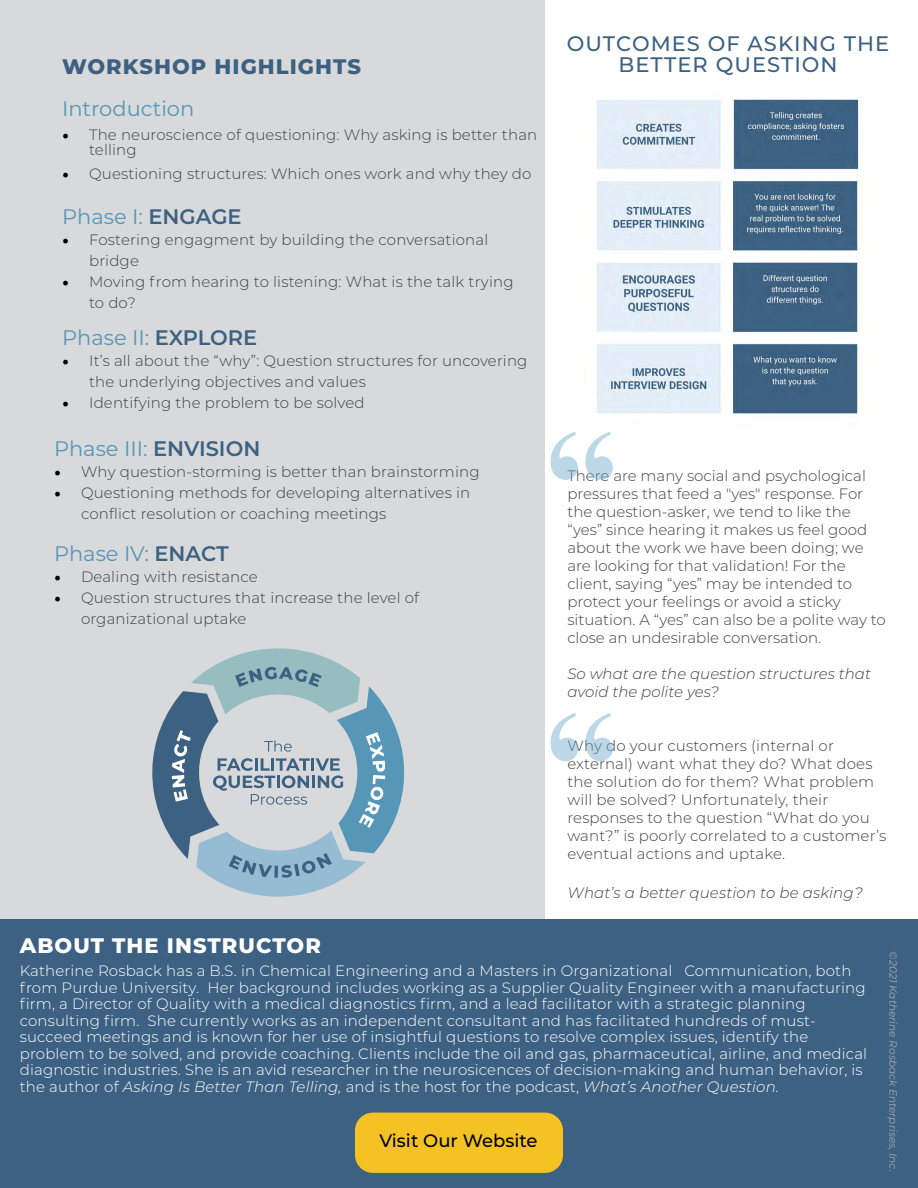
<style>
.page{position:relative;width:918px;height:1188px;background:#fff}
.page>*{position:absolute;margin:0;border:0;box-sizing:border-box;transform-origin:0 0}
.t1{font:700 148.5px/281.2px "Times New Roman";color:#6aa7c6}
.t2{font:21px "Montserrat";color:#5697b7}
.t3{font:500 21px/21px "Montserrat";letter-spacing:.05em;color:#3d6182;text-align:center}
.t4{font:800 21px "Montserrat";letter-spacing:.05em;color:#3d6182}
.t5{font:800 21px "Montserrat";letter-spacing:.05em;color:#fff}
.t6{font:500 18px "Montserrat";color:#000}
.t7{font:300 15px/18px "Montserrat";letter-spacing:.01em;color:#414042}
.t8{font:300 15px/16.5px "Montserrat";letter-spacing:.01em;color:#fff}
.t9{font:italic 300 15px/18px "Montserrat";color:#414042}
.t10{font:italic 10.5px "Montserrat";color:#a7a9ac}
.s1{font-family:"Minion Pro";font-weight:400;font-size:18px;color:#000}
.s2{font-weight:600;color:#3d6182}
.s3{font-style:italic}
</style>
<div class="page">
<div style="left:0;top:0;width:545px;height:919px;background:#d7d9da"></div>
<div style="left:0;top:919px;width:918px;height:269px;background:#3d6182"></div>
<svg style="left:152px;top:648px;width:253px;height:249px"></svg>
<div style="left:355px;top:1113px;width:208px;height:60px;background:#f4c223;border-radius:18px"></div>
<img style="left:596px;top:98px;width:263px;height:317px">
<h2 class="t4" style="left:62px;top:51px;width:300px">WORKSHOP HIGHLIGHTS</h2>
<h2 class="t2" style="left:62px;top:94px;width:134px">Introduction</h2>
<p class="t7" style="left:89px;top:127px;width:450px;line-height:15px;text-indent:-27px"><span class="s1">•</span> The neuroscience of questioning: Why asking is better than telling</p>
<p class="t7" style="left:62px;top:165px;width:471px"><span class="s1">•</span> Questioning structures: Which ones work and why they do</p>
<h2 class="t2" style="left:62px;top:203px;width:181px">Phase I: <span class="s2">ENGAGE</span></h2>
<p class="t7" style="left:89px;top:229px;width:401px;line-height:21px;text-indent:-27px"><span class="s1">•</span> Fostering engagment by building the conversational bridge</p>
<p class="t7" style="left:89px;top:271px;width:426px;line-height:21px;text-indent:-27px"><span class="s1">•</span> Moving from hearing to listening: What is the talk trying to do?</p>
<h2 class="t2" style="left:62px;top:323px;width:197px">Phase II: <span class="s2">EXPLORE</span></h2>
<p class="t7" style="left:89px;top:350px;width:440px;line-height:21px;text-indent:-27px"><span class="s1">•</span> It’s all about the “why”: Question structures for uncovering the underlying objectives and values</p>
<p class="t7" style="left:62px;top:393px;width:304px"><span class="s1">•</span> Identifying the problem to be solved</p>
<h2 class="t2" style="left:54px;top:434px;width:208px">Phase III: <span class="s2">ENVISION</span></h2>
<p class="t7" style="left:54px;top:462px;width:427px"><span class="s1">•</span> Why question-storming is better than brainstorming</p>
<p class="t7" style="left:81px;top:482px;width:391px;line-height:21px;text-indent:-27px"><span class="s1">•</span> Questioning methods for developing alternatives in conflict resolution or coaching meetings</p>
<h2 class="t2" style="left:54px;top:540px;width:176px">Phase IV: <span class="s2">ENACT</span></h2>
<p class="t7" style="left:54px;top:568px;width:205px"><span class="s1">•</span> Dealing with resistance</p>
<p class="t7" style="left:81px;top:587px;width:340px;line-height:21px;text-indent:-27px"><span class="s1">•</span> Question structures that increase the level of organizational uptake</p>
<h2 class="t3" style="left:567px;top:32px;width:324px">OUTCOMES OF ASKING THE<br>BETTER QUESTION</h2>
<h1 class="t1" style="left:545px;top:337px;width:76px">“ “</h1>
<p class="t7" style="left:567px;top:466px;width:320px">There are many social and psychological pressures that feed a "yes" response. For the question-asker, we tend to like the “yes” since hearing it makes us feel good about the work we have been doing; we are looking for that validation! For the client, saying “yes” may be intended to protect your feelings or avoid a sticky situation. A “yes” can also be a polite way to close an undesirable conversation.</p>
<p class="t9" style="left:567px;top:664px;width:305px">So what are the question structures that avoid the polite yes?</p>
<p class="t7" style="left:567px;top:736px;width:320px">Why do your customers (internal or external) want what they do? What does the solution do for them? What problem will be solved? Unfortunately, their responses to the question “What do you want?” is poorly correlated to a customer’s eventual actions and uptake.</p>
<p class="t9" style="left:567px;top:883px;width:297px">What’s a better question to be asking?</p>
<h2 class="t5" style="left:20px;top:930px;width:303px">ABOUT THE INSTRUCTOR</h2>
<p class="t8" style="left:20px;top:962px;width:849px">Katherine Rosback has a B.S. in Chemical Engineering and a Masters in Organizational Communication, both from Purdue University. Her background includes working as a Supplier Quality Engineer with a manufacturing firm, a Director of Quality with a medical diagnostics firm, and a lead facilitator with a strategic planning consulting firm. She currently works as an independent consultant and has facilitated hundreds of must&shy;succeed meetings and is known for her use of insightful questions to resolve complex issues, identify the problem to be solved, and provide coaching. Clients include the oil and gas, pharmaceutical, airline, and medical diagnostic industries. She is an avid researcher in the neurosicences of decision-making and human behavior, is the author of <span class="s3">Asking Is Better Than Telling,</span> and is the host for the podcast, <span class="s3">What’s Another Question.</span></p>
<p class="t6" style="left:379px;top:1128px;width:160px">Visit Our Website</p>
<p class="t10" style="left:900px;top:951px;width:222px;rotate:90deg">©2021 Katherine Rosback Enterprises, Inc.</p>
</div>
